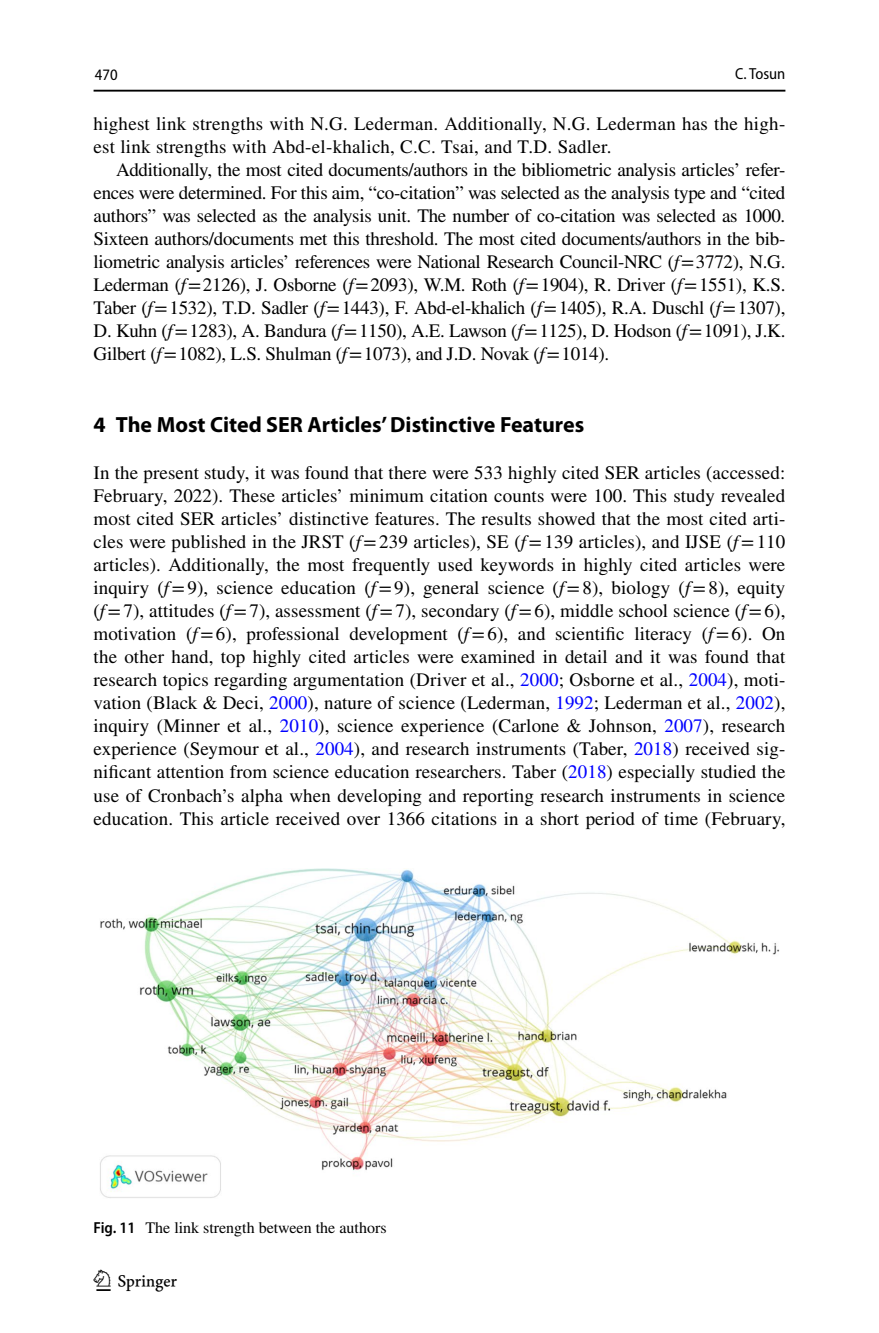
<style>
.page{position:relative;width:879px;height:1333px;background:#fff}
.page>*{position:absolute;margin:0;border:0;box-sizing:border-box;transform-origin:0 0}
.t1{font:30px "Springnew Regular 4";color:#000}
.t2{font:700 22px "Myriad Pro";color:#000}
.t3{font:19px/23px "STIX";letter-spacing:.01em;color:#000;text-align:justify}
.t4{font:16px "STIX";color:#000}
.t5{font:semi-condensed 16px "Myriad Pro";color:#000}
.s1{font-style:italic}
.s2{color:#00f}
.s3{font-family:"Myriad Pro";font-weight:600;font-stretch:semi-condensed}
</style>
<div class="page">
<hr style="left:94px;top:90px;width:691px;height:2px;background:#000">
<img style="left:100px;top:868px;width:680px;height:330px">
<p class="t5" style="left:95px;top:66px;width:24px">470</p>
<p class="t5" style="left:735px;top:65px;width:52px">C. Tosun</p>
<p class="t3" style="left:94px;top:113px;width:693px">highest link strengths with N.G. Lederman. Additionally, N.G. Lederman has the high&shy;est link strengths with Abd-el-khalich, C.C. Tsai, and T.D. Sadler.</p>
<p class="t3" style="left:94px;top:159px;width:693px;text-indent:23px">Additionally, the most cited documents/authors in the bibliometric analysis articles’ refer&shy;ences were determined. For this aim, “co-citation” was selected as the analysis type and “cited authors” was selected as the analysis unit. The number of co-citation was selected as 1000.<br>Sixteen authors/documents met this threshold. The most cited documents/authors in the bib&shy;liometric analysis articles’ references were National Research Council-NRC (<span class="s1">f</span>=3772), N.G.<br>Lederman (<span class="s1">f</span>=2126), J. Osborne (<span class="s1">f</span>=2093), W.M. Roth (<span class="s1">f</span>=1904), R. Driver (<span class="s1">f</span>=1551), K.S.<br>Taber (<span class="s1">f</span>=1532), T.D. Sadler (<span class="s1">f</span>=1443), F. Abd-el-khalich (<span class="s1">f</span>=1405), R.A. Duschl (<span class="s1">f</span>=1307), D. Kuhn (<span class="s1">f</span>=1283), A. Bandura (<span class="s1">f</span>=1150), A.E. Lawson (<span class="s1">f</span>=1125), D. Hodson (<span class="s1">f</span>=1091), J.K.<br>Gilbert (<span class="s1">f</span>=1082), L.S. Shulman (<span class="s1">f</span>=1073), and J.D. Novak (<span class="s1">f</span>=1014).</p>
<p class="t2" style="left:94px;top:410px;width:492px">4 The Most Cited SER Articles’ Distinctive Features</p>
<p class="t3" style="left:94px;top:462px;width:693px">In the present study, it was found that there were 533 highly cited SER articles (accessed:<br>February, 2022). These articles’ minimum citation counts were 100. This study revealed most cited SER articles’ distinctive features. The results showed that the most cited arti&shy;cles were published in the JRST (<span class="s1">f</span>=239 articles), SE (<span class="s1">f</span>=139 articles), and IJSE (<span class="s1">f</span>=110 articles). Additionally, the most frequently used keywords in highly cited articles were inquiry (<span class="s1">f</span>=9), science education (<span class="s1">f</span>=9), general science (<span class="s1">f</span>=8), biology (<span class="s1">f</span>=8), equity (<span class="s1">f</span>=7), attitudes (<span class="s1">f</span>=7), assessment (<span class="s1">f</span>=7), secondary (<span class="s1">f</span>=6), middle school science (<span class="s1">f</span>=6), motivation (<span class="s1">f</span>=6), professional development (<span class="s1">f</span>=6), and scientific literacy (<span class="s1">f</span>=6). On the other hand, top highly cited articles were examined in detail and it was found that research topics regarding argumentation (Driver et al., <span class="s2">2000</span>; Osborne et al., <span class="s2">2004</span>), moti&shy;vation (Black &amp; Deci, <span class="s2">2000</span>), nature of science (Lederman, <span class="s2">1992</span>; Lederman et al., <span class="s2">2002</span>), inquiry (Minner et al., <span class="s2">2010</span>), science experience (Carlone &amp; Johnson, <span class="s2">2007</span>), research experience (Seymour et al., <span class="s2">2004</span>), and research instruments (Taber, <span class="s2">2018</span>) received sig&shy;nificant attention from science education researchers. Taber (<span class="s2">2018</span>) especially studied the use of Cronbach’s alpha when developing and reporting research instruments in science education. This article received over 1366 citations in a short period of time (February,</p>
<p class="t4" style="left:94px;top:1216px;width:295px"><span class="s3">Fig. 11</span> The link strength between the authors</p>
<h1 class="t1" style="left:96px;top:1269px;width:83px">1 3</h1>
</div>
